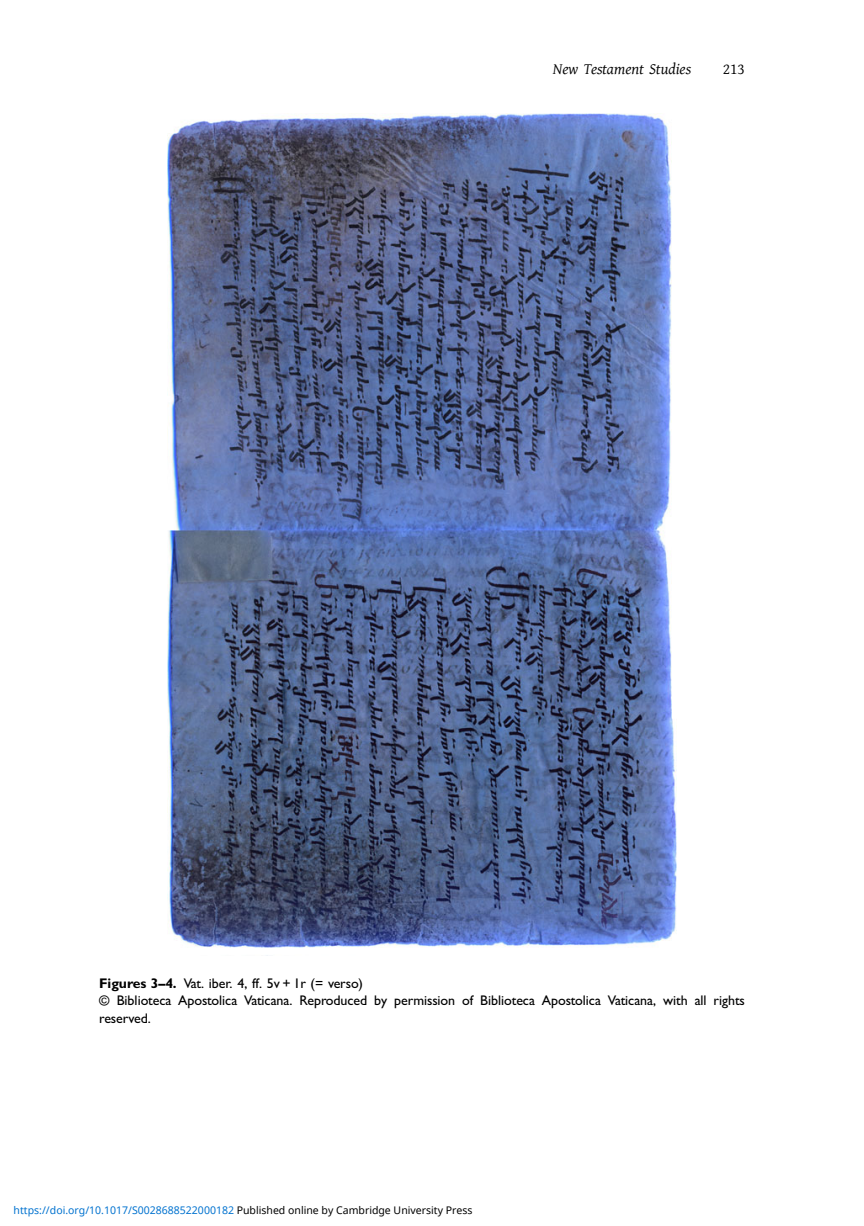
<style>
.page{position:relative;width:864px;height:1226px;background:#fff}
.page>*{position:absolute;margin:0;border:0;box-sizing:border-box;transform-origin:0 0}
.t1{font:15.75px "Adv T Ta 419 b 2 c 0.I";color:#000}
.t2{font:15.75px "Adv TT60649 ef 1";color:#000}
.t3{font:14px/17.5px "Adv TT96740 c 24";color:#000}
.t4{font:10.5px "Noto Sans";color:#0172cf}
.s1{font-family:"Adv T Tdd 0 b 0455.B"}
.s2{color:#000}
</style>
<div class="page">
<img style="left:167px;top:114px;width:509px;height:834px">
<p class="t1" style="left:552px;top:62px;width:139px">New Testament Studies</p>
<p class="t2" style="left:722px;top:62px;width:24px">213</p>
<p class="t3" style="left:99px;top:975px;width:646px"><span class="s1">Figures 3</span><span class="s1">–</span><span class="s1">4.</span> Vat. iber. 4, ff. 5v + 1r (= verso)<br>© Biblioteca Apostolica Vaticana. Reproduced by permission of Biblioteca Apostolica Vaticana, with all rights reserved.</p>
<p class="t4" style="left:14px;top:1202px;width:460px">https://doi.org/10.1017/S0028688522000182 <span class="s2">Published online by Cambridge University Press</span></p>
</div>
